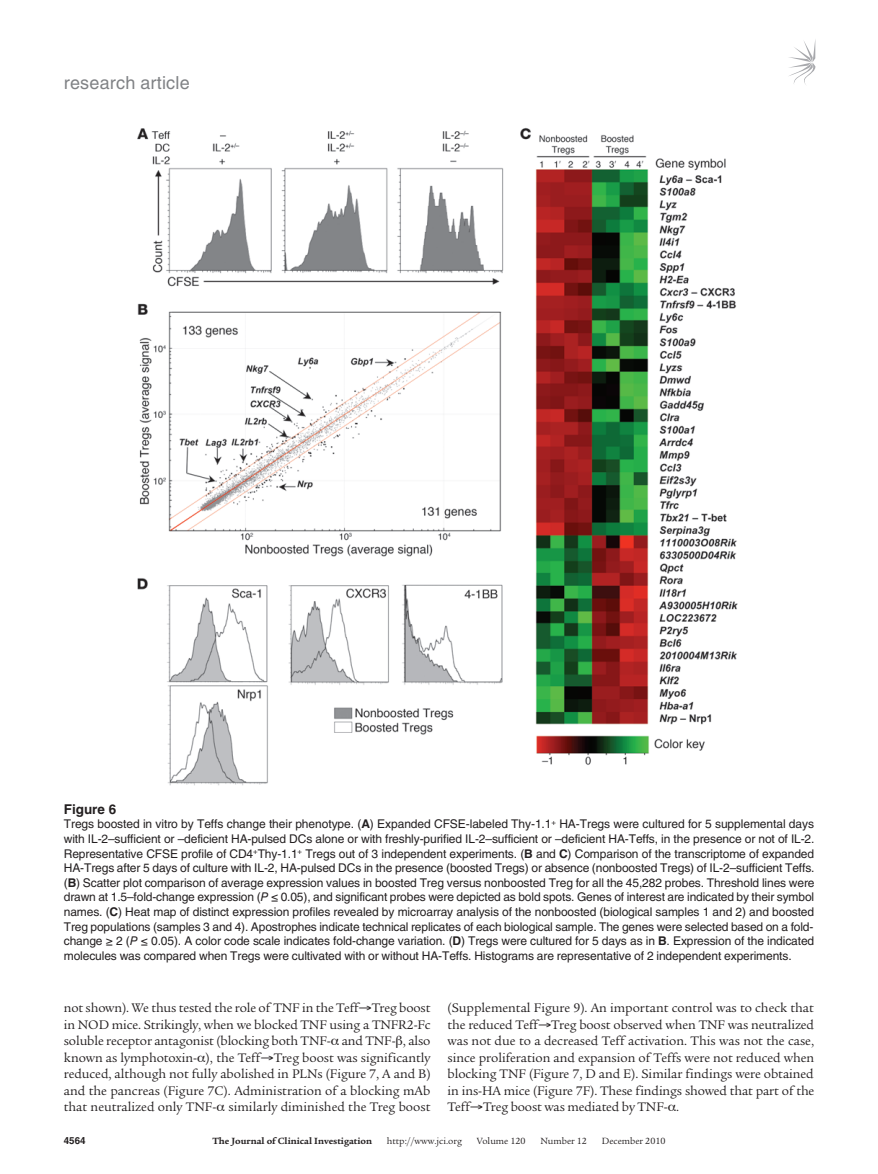
<style>
.page{position:relative;width:878px;height:1174px;background:#fff}
.page>*{position:absolute;margin:0;border:0;box-sizing:border-box;transform-origin:0 0}
.t1{font:18px "Helvetica LT Std";letter-spacing:.01em;color:#808285}
.t2{font:13.5px/16.5px "Legacy Serif Std";color:#231f20;text-align:justify}
.t3{font:700 13.5px "Helvetica LT Std";color:#231f20}
.t4{font:12px/14.7px "Helvetica LT Std";letter-spacing:-.01em;color:#231f20;text-align:justify}
.t5{font:9.75px "Legacy Serif Std";color:#231f20}
.t6{font:700 9.75px "Legacy Serif Std";color:#231f20}
.t7{font:700 9.75px "Helvetica LT Std";color:#231f20}
.s1{font-weight:700}
.s2{font-style:italic}
</style>
<div class="page">
<svg style="left:789px;top:41px;width:26px;height:44px"></svg>
<img style="left:137px;top:127px;width:601px;height:659px">
<h1 class="t1" style="left:64px;top:72px;width:127px">research article</h1>
<p class="t3" style="left:64px;top:800px;width:54px">Figure 6</p>
<p class="t4" style="left:64px;top:816px;width:752px">Tregs boosted in vitro by Teffs change their phenotype. (<span class="s1">A</span>) Expanded CFSE-labeled Thy-1.1<sup>+</sup> HA-Tregs were cultured for 5 supplemental days with IL-2–sufficient or –deficient HA-pulsed DCs alone or with freshly-purified IL-2–sufficient or –deficient HA-Teffs, in the presence or not of IL-2.<br>Representative CFSE profile of CD4<sup>+</sup>Thy-1.1<sup>+</sup> Tregs out of 3 independent experiments. (<span class="s1">B</span> and <span class="s1">C</span>) Comparison of the transcriptome of expanded HA-Tregs after 5 days of culture with IL-2, HA-pulsed DCs in the presence (boosted Tregs) or absence (nonboosted Tregs) of IL-2–sufficient Teffs. (<span class="s1">B</span>) Scatter plot comparison of average expression values in boosted Treg versus nonboosted Treg for all the 45,282 probes. Threshold lines were drawn at 1.5–fold-change expression (<span class="s2">P</span> ≤ 0.05), and significant probes were depicted as bold spots. Genes of interest are indicated by their symbol names. (<span class="s1">C</span>) Heat map of distinct expression profiles revealed by microarray analysis of the nonboosted (biological samples 1 and 2) and boosted Treg populations (samples 3 and 4). Apostrophes indicate technical replicates of each biological sample. The genes were selected based on a fold&shy;change ≥ 2 (<span class="s2">P</span> ≤ 0.05). A color code scale indicates fold-change variation. (<span class="s1">D</span>) Tregs were cultured for 5 days as in <span class="s1">B</span>. Expression of the indicated molecules was compared when Tregs were cultivated with or without HA-Teffs. Histograms are representative of 2 independent experiments.</p>
<p class="t2" style="left:64px;top:999px;width:368px">not shown). We thus tested the role of TNF in the Teff→Treg boost in NOD mice. Strikingly, when we blocked TNF using a TNFR2-Fc soluble receptor antagonist (blocking both TNF- and TNF- , also known as lymphotoxin- ), the Teff→Treg boost was significantly reduced, although not fully abolished in PLNs (Figure 7, A and B) and the pancreas (Figure 7C). Administration of a blocking mAb that neutralized only TNF- similarly diminished the Treg boost</p>
<p class="t2" style="left:447px;top:999px;width:368px">(Supplemental Figure 9). An important control was to check that the reduced Teff→Treg boost observed when TNF was neutralized was not due to a decreased Teff activation. This was not the case, since proliferation and expansion of Teffs were not reduced when blocking TNF (Figure 7, D and E). Similar findings were obtained in ins-HA mice (Figure 7F). These findings showed that part of the Teff→Treg boost was mediated by TNF- .</p>
<p class="t7" style="left:64px;top:1134px;width:23px">4564</p>
<p class="t6" style="left:212px;top:1135px;width:161px">The Journal of Clinical Investigation</p>
<p class="t5" style="left:387px;top:1135px;width:77px">http://www.jci.org</p>
<p class="t5" style="left:476px;top:1135px;width:50px">Volume 120</p>
<p class="t5" style="left:540px;top:1135px;width:48px">Number 12</p>
<p class="t5" style="left:601px;top:1135px;width:65px">December 2010</p>
</div>
